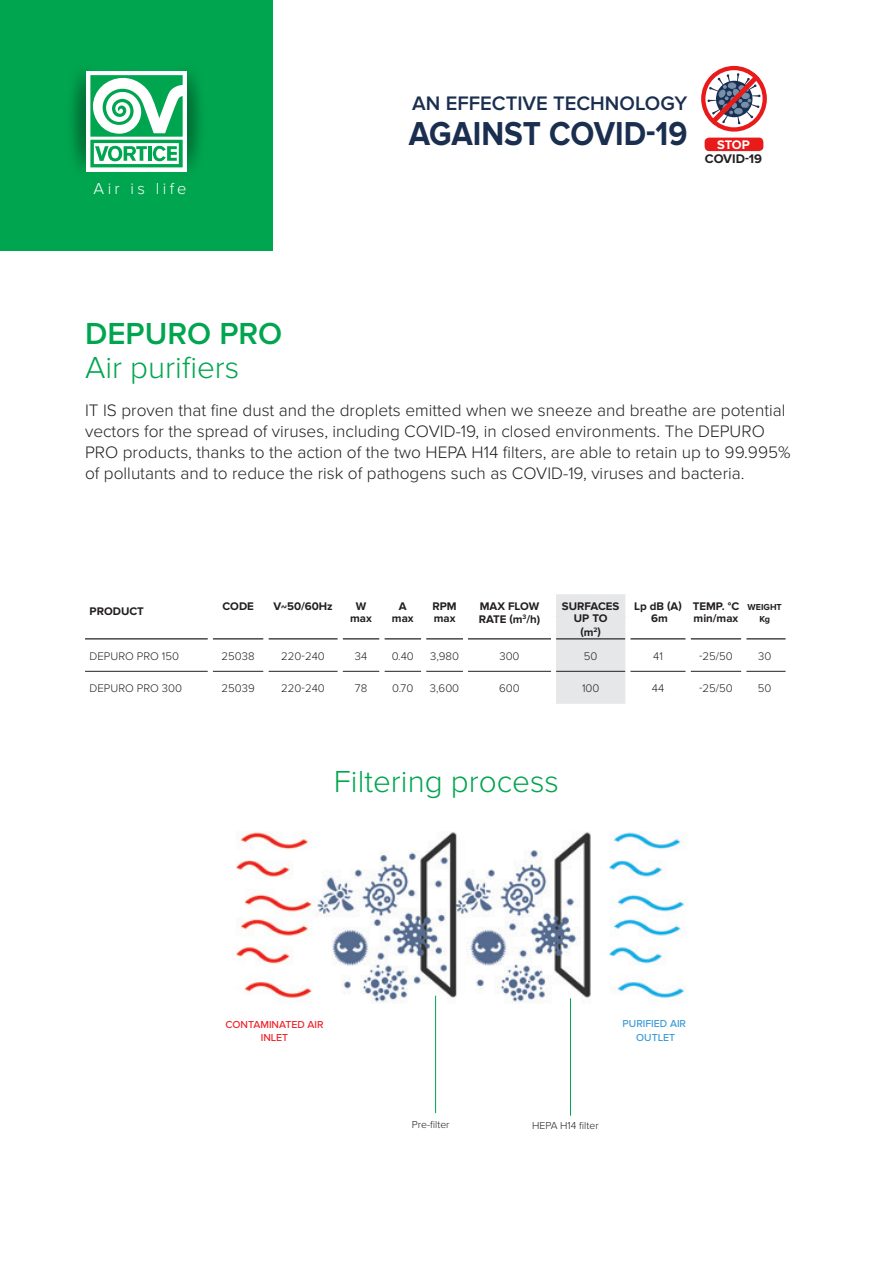
<style>
.page{position:relative;width:893px;height:1263px;background:#fff}
.page>*{position:absolute;margin:0;border:0;box-sizing:border-box;transform-origin:0 0}
.t1{font:700 34.35px "Proxima Nova";color:#1a2e4f;scale:.91 1}
.t2{font:300 31.5px "Proxima Nova";color:#00a54f}
.t3{font:600 31.5px "Proxima Nova";color:#00a54f}
.t4{font:600 20.25px "Proxima Nova";color:#1a2e4f}
.t5{font:300 17.25px/21px "Proxima Nova";color:#231f20}
.t6{font:300 16.5px "Proxima Nova";letter-spacing:.2em;color:#fff}
.t7{font:700 12.9px "Proxima Nova";color:#231f20}
.t8{font:700 12.9px "Proxima Nova";color:#fff}
.t9{font:300 11.4px "Proxima Nova";color:#231f20}
.t10{font:700 11.4px/13px "Proxima Nova";color:#231f20}
.t11{font:300 10.5px "Proxima Nova";color:#231f20}
.t12{font:500 10.5px "Proxima Nova";color:#ee1d23}
.t13{font:500 10.5px "Proxima Nova";color:#3399d4}
.t14{font:700 9px/12.5px "Proxima Nova";color:#231f20;text-align:center}
</style>
<div class="page">
<svg style="left:85px;top:670px;width:701px;height:1px"></svg>
<div style="left:556px;top:594px;width:69px;height:110px;background:#e6e7e9"></div>
<hr style="left:85px;top:638px;width:123px;height:2px;background:#57585a">
<hr style="left:343px;top:638px;width:36px;height:2px;background:#57585a">
<hr style="left:384px;top:638px;width:37px;height:2px;background:#57585a">
<hr style="left:426px;top:638px;width:37px;height:2px;background:#57585a">
<hr style="left:468px;top:638px;width:83px;height:2px;background:#57585a">
<hr style="left:556px;top:638px;width:69px;height:2px;background:#57585a">
<hr style="left:630px;top:638px;width:56px;height:2px;background:#57585a">
<hr style="left:691px;top:638px;width:50px;height:2px;background:#57585a">
<hr style="left:746px;top:638px;width:40px;height:2px;background:#57585a">
<hr style="left:213px;top:638px;width:51px;height:2px;background:#57585a">
<hr style="left:268px;top:638px;width:70px;height:2px;background:#57585a">
<hr style="left:85px;top:671px;width:123px;height:1px;background:#231f20">
<hr style="left:384px;top:671px;width:37px;height:1px;background:#231f20">
<hr style="left:213px;top:671px;width:51px;height:1px;background:#231f20">
<hr style="left:268px;top:671px;width:70px;height:1px;background:#231f20">
<hr style="left:343px;top:671px;width:36px;height:1px;background:#231f20">
<hr style="left:426px;top:671px;width:37px;height:1px;background:#231f20">
<hr style="left:468px;top:671px;width:83px;height:1px;background:#231f20">
<hr style="left:556px;top:671px;width:69px;height:1px;background:#231f20">
<hr style="left:630px;top:671px;width:56px;height:1px;background:#231f20">
<hr style="left:691px;top:671px;width:50px;height:1px;background:#231f20">
<hr style="left:746px;top:671px;width:40px;height:1px;background:#231f20">
<div style="left:208px;top:639px;width:5px;height:32px;background:#fff"></div>
<hr style="left:264px;top:639px;width:4px;height:32px;background:#fff">
<div style="left:338px;top:639px;width:5px;height:32px;background:#fff"></div>
<div style="left:379px;top:639px;width:5px;height:32px;background:#fff"></div>
<div style="left:421px;top:639px;width:5px;height:32px;background:#fff"></div>
<div style="left:463px;top:639px;width:5px;height:32px;background:#fff"></div>
<div style="left:551px;top:639px;width:5px;height:32px;background:#fff"></div>
<div style="left:625px;top:639px;width:5px;height:32px;background:#fff"></div>
<div style="left:686px;top:639px;width:5px;height:32px;background:#fff"></div>
<div style="left:741px;top:639px;width:5px;height:32px;background:#fff"></div>
<img style="left:236px;top:832px;width:450px;height:203px">
<hr style="left:570px;top:998px;width:1px;height:118px;background:#00a54f">
<hr style="left:435px;top:996px;width:1px;height:117px;background:#00a54f">
<div style="left:0;top:0;width:272px;height:250px;background:#00a54f"></div>
<div style="left:86px;top:71px;width:101px;height:101px;background:#fff"></div>
<svg style="left:90px;top:75px;width:93px;height:92px"></svg>
<svg style="left:701px;top:66px;width:66px;height:66px"></svg>
<div style="left:705px;top:138px;width:58px;height:13px;background:#e81a1a;border-radius:4px"></div>
<p class="t6" style="left:94px;top:179px;width:94px">Air is life</p>
<p class="t4" style="left:412px;top:92px;width:277px">AN EFFECTIVE TECHNOLOGY</p>
<p class="t1" style="left:409px;top:113px;width:308px">AGAINST COVID-19</p>
<p class="t8" style="left:717px;top:137px;width:34px">STOP</p>
<p class="t7" style="left:705px;top:151px;width:59px">COVID-19</p>
<p class="t3" style="left:85px;top:315px;width:199px">DEPURO PRO</p>
<p class="t2" style="left:85px;top:350px;width:156px">Air purifiers</p>
<p class="t5" style="left:85px;top:401px;width:707px">IT IS proven that fine dust and the droplets emitted when we sneeze and breathe are potential vectors for the spread of viruses, including COVID-19, in closed environments. The DEPURO PRO products, thanks to the action of the two HEPA H14 filters, are able to retain up to 99.995% of pollutants and to reduce the risk of pathogens such as COVID-19, viruses and bacteria.</p>
<p class="t10" style="left:90px;top:605px;width:56px">PRODUCT</p>
<p class="t10" style="left:222px;top:600px;width:33px">CODE</p>
<p class="t10" style="left:273px;top:600px;width:61px">V~50/60Hz</p>
<p class="t10" style="left:356px;top:600px;width:12px">W</p>
<p class="t10" style="left:350px;top:613px;width:23px">max</p>
<p class="t10" style="left:399px;top:600px;width:9px">A</p>
<p class="t10" style="left:392px;top:613px;width:23px">max</p>
<p class="t10" style="left:432px;top:600px;width:26px">RPM</p>
<p class="t10" style="left:434px;top:613px;width:23px">max</p>
<p class="t10" style="left:479px;top:600px;width:63px">MAX FLOW<br>RATE (m<sup>3</sup>/h)</p>
<p class="t10" style="left:562px;top:600px;width:59px">SURFACES</p>
<p class="t10" style="left:574px;top:613px;width:35px">UP TO</p>
<p class="t10" style="left:580px;top:626px;width:22px">(m<sup>2</sup>)</p>
<p class="t10" style="left:634px;top:600px;width:49px">Lp dB (A)</p>
<p class="t10" style="left:651px;top:613px;width:18px">6m</p>
<p class="t10" style="left:693px;top:600px;width:48px">TEMP. °C</p>
<p class="t10" style="left:694px;top:613px;width:46px">min/max</p>
<p class="t14" style="left:748px;top:601px;width:36px">WEIGHT<br>Kg</p>
<p class="t9" style="left:90px;top:649px;width:91px">DEPURO PRO 150</p>
<p class="t9" style="left:222px;top:649px;width:35px">25038</p>
<p class="t9" style="left:281px;top:649px;width:45px">220-240</p>
<p class="t9" style="left:355px;top:649px;width:14px">34</p>
<p class="t9" style="left:392px;top:649px;width:24px">0.40</p>
<p class="t9" style="left:430px;top:649px;width:30px">3,980</p>
<p class="t9" style="left:499px;top:649px;width:22px">300</p>
<p class="t9" style="left:584px;top:649px;width:15px">50</p>
<p class="t9" style="left:653px;top:649px;width:11px">41</p>
<p class="t9" style="left:699px;top:649px;width:35px">-25/50</p>
<p class="t9" style="left:758px;top:649px;width:15px">30</p>
<p class="t9" style="left:90px;top:682px;width:94px">DEPURO PRO 300</p>
<p class="t9" style="left:222px;top:682px;width:35px">25039</p>
<p class="t9" style="left:281px;top:682px;width:45px">220-240</p>
<p class="t9" style="left:355px;top:682px;width:14px">78</p>
<p class="t9" style="left:392px;top:682px;width:23px">0.70</p>
<p class="t9" style="left:430px;top:682px;width:31px">3,600</p>
<p class="t9" style="left:499px;top:682px;width:22px">600</p>
<p class="t9" style="left:582px;top:682px;width:19px">100</p>
<p class="t9" style="left:652px;top:682px;width:14px">44</p>
<p class="t9" style="left:699px;top:682px;width:35px">-25/50</p>
<p class="t9" style="left:758px;top:682px;width:15px">50</p>
<p class="t2" style="left:334px;top:763px;width:227px">Filtering process</p>
<p class="t12" style="left:225px;top:1018px;width:100px">CONTAMINATED AIR</p>
<p class="t12" style="left:261px;top:1031px;width:29px">INLET</p>
<p class="t13" style="left:623px;top:1018px;width:65px">PURIFIED AIR</p>
<p class="t13" style="left:636px;top:1031px;width:40px">OUTLET</p>
<p class="t11" style="left:412px;top:1119px;width:39px">Pre-filter</p>
<p class="t11" style="left:532px;top:1119px;width:68px">HEPA H14 filter</p>
</div>
